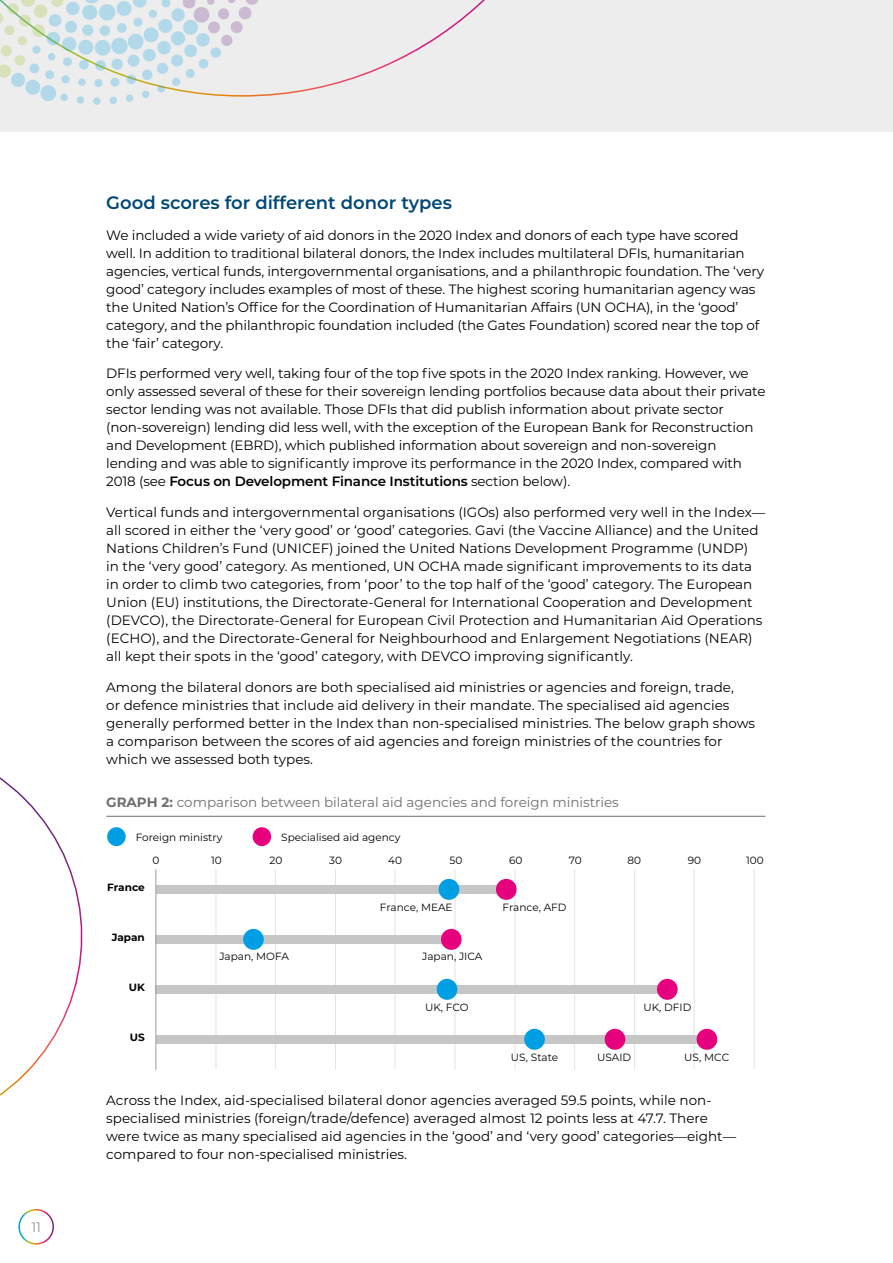
<style>
.page{position:relative;width:893px;height:1263px;background:#fff}
.page>*{position:absolute;margin:0;border:0;box-sizing:border-box;transform-origin:0 0}
.t1{font:600 18px "Montserrat";color:#004876}
.t2{font:13.5px/18px "Montserrat";letter-spacing:-.01em;color:#000}
.t3{font:13.5px "Montserrat";color:#706f6f}
.t4{font:300 13.5px "Montserrat";color:#706f6f}
.t5{font:10.5px "Montserrat";color:#000}
.t6{font:700 10.5px "Montserrat";color:#000}
.s1{font-weight:600}
.s2{font-weight:700}
</style>
<div class="page">
<div style="left:0;top:0;width:893px;height:132px;background:#ededed"></div>
<svg style="left:259px;top:0;width:226px;height:97px"></svg>
<svg style="left:76px;top:96px;width:8px;height:8px"></svg>
<div style="left:93px;top:97px;width:8px;height:8px;background:#b2d9ea;border-radius:50%"></div>
<svg style="left:109px;top:96px;width:8px;height:8px"></svg>
<svg style="left:0;top:0;width:259px;height:101px"></svg>
<div style="left:18px;top:1209px;width:36px;height:35px;border:2px solid #fff;border-radius:50%"></div>
<hr style="left:106px;top:816px;width:659px;height:1px;background:#706f6f">
<hr style="left:216px;top:870px;width:1px;height:199px;background:#e3e3e3">
<hr style="left:275px;top:870px;width:1px;height:199px;background:#e3e3e3">
<hr style="left:335px;top:870px;width:1px;height:199px;background:#e3e3e3">
<hr style="left:395px;top:870px;width:1px;height:199px;background:#e3e3e3">
<hr style="left:455px;top:870px;width:1px;height:199px;background:#e3e3e3">
<hr style="left:515px;top:870px;width:1px;height:199px;background:#e3e3e3">
<hr style="left:574px;top:870px;width:1px;height:199px;background:#e3e3e3">
<hr style="left:634px;top:870px;width:1px;height:199px;background:#e3e3e3">
<hr style="left:694px;top:870px;width:1px;height:199px;background:#e3e3e3">
<hr style="left:754px;top:870px;width:1px;height:199px;background:#e3e3e3">
<div style="left:156px;top:1035px;width:551px;height:8px;background:#c6c6c6"></div>
<div style="left:156px;top:985px;width:511px;height:8px;background:#c6c6c6"></div>
<div style="left:156px;top:935px;width:295px;height:8px;background:#c6c6c6"></div>
<div style="left:156px;top:885px;width:350px;height:9px;background:#c6c6c6"></div>
<div style="left:697px;top:1029px;width:20px;height:21px;background:#e6007d;border-radius:50%"></div>
<div style="left:605px;top:1029px;width:20px;height:21px;background:#e6007d;border-radius:50%"></div>
<div style="left:657px;top:979px;width:21px;height:21px;background:#e6007d;border-radius:50%"></div>
<div style="left:441px;top:929px;width:21px;height:21px;background:#e6007d;border-radius:50%"></div>
<div style="left:496px;top:879px;width:21px;height:21px;background:#e6007d;border-radius:50%"></div>
<div style="left:524px;top:1029px;width:21px;height:21px;background:#009fe3;border-radius:50%"></div>
<div style="left:437px;top:979px;width:20px;height:21px;background:#009fe3;border-radius:50%"></div>
<div style="left:243px;top:929px;width:21px;height:21px;background:#009fe3;border-radius:50%"></div>
<div style="left:439px;top:879px;width:20px;height:21px;background:#009fe3;border-radius:50%"></div>
<div style="left:107px;top:827px;width:19px;height:19px;background:#009fe3;border-radius:50%"></div>
<div style="left:253px;top:827px;width:18px;height:19px;background:#e6007d;border-radius:50%"></div>
<hr style="left:155px;top:870px;width:1px;height:200px;background:#9d9d9c">
<svg style="left:0;top:777px;width:83px;height:319px"></svg>
<p class="t4" style="left:31px;top:1218px;width:11px">11</p>
<h1 class="t1" style="left:106px;top:190px;width:347px">Good scores for different donor types</h1>
<p class="t2" style="left:106px;top:225px;width:659px">We included a wide variety of aid donors in the 2020 Index and donors of each type have scored well. In addition to traditional bilateral donors, the Index includes multilateral DFIs, humanitarian agencies, vertical funds, intergovernmental organisations, and a philanthropic foundation. The ‘very good’ category includes examples of most of these. The highest scoring humanitarian agency was the United Nation’s Office for the Coordination of Humanitarian Affairs (UN OCHA), in the ‘good’ category, and the philanthropic foundation included (the Gates Foundation) scored near the top of the ‘fair’ category.</p>
<p class="t2" style="left:106px;top:364px;width:661px">DFIs performed very well, taking four of the top five spots in the 2020 Index ranking. However, we only assessed several of these for their sovereign lending portfolios because data about their private sector lending was not available. Those DFIs that did publish information about private sector (non-sovereign) lending did less well, with the exception of the European Bank for Reconstruction and Development (EBRD), which published information about sovereign and non-sovereign lending and was able to significantly improve its performance in the 2020 Index, compared with 2018 (see <span class="s1">Focus on Development Finance Institutions</span> section below).</p>
<p class="t2" style="left:106px;top:503px;width:661px">Vertical funds and intergovernmental organisations (IGOs) also performed very well in the Index— all scored in either the ‘very good’ or ‘good’ categories. Gavi (the Vaccine Alliance) and the United Nations Children’s Fund (UNICEF) joined the United Nations Development Programme (UNDP)<br>in the ‘very good’ category. As mentioned, UN OCHA made significant improvements to its data in order to climb two categories, from ‘poor’ to the top half of the ‘good’ category. The European Union (EU) institutions, the Directorate-General for International Cooperation and Development (DEVCO), the Directorate-General for European Civil Protection and Humanitarian Aid Operations (ECHO), and the Directorate-General for Neighbourhood and Enlargement Negotiations (NEAR) all kept their spots in the ‘good’ category, with DEVCO improving significantly.</p>
<p class="t2" style="left:106px;top:677px;width:650px">Among the bilateral donors are both specialised aid ministries or agencies and foreign, trade,<br>or defence ministries that include aid delivery in their mandate. The specialised aid agencies generally performed better in the Index than non-specialised ministries. The below graph shows a comparison between the scores of aid agencies and foreign ministries of the countries for which we assessed both types.</p>
<p class="t3" style="left:106px;top:793px;width:514px"><span class="s2">GRAPH 2:</span> comparison between bilateral aid agencies and foreign ministries</p>
<p class="t5" style="left:136px;top:830px;width:88px">Foreign ministry</p>
<p class="t5" style="left:281px;top:830px;width:121px">Specialised aid agency</p>
<p class="t6" style="left:107px;top:879px;width:39px">France</p>
<p class="t5" style="left:152px;top:853px;width:8px">0</p>
<p class="t5" style="left:211px;top:853px;width:12px">10</p>
<p class="t5" style="left:269px;top:853px;width:14px">20</p>
<p class="t5" style="left:329px;top:853px;width:14px">30</p>
<p class="t5" style="left:388px;top:853px;width:15px">40</p>
<p class="t5" style="left:450px;top:853px;width:14px">50</p>
<p class="t5" style="left:509px;top:853px;width:15px">60</p>
<p class="t5" style="left:569px;top:853px;width:14px">70</p>
<p class="t5" style="left:627px;top:853px;width:15px">80</p>
<p class="t5" style="left:688px;top:853px;width:15px">90</p>
<p class="t5" style="left:746px;top:853px;width:19px">100</p>
<p class="t5" style="left:380px;top:900px;width:74px">France, MEAE</p>
<p class="t5" style="left:503px;top:900px;width:65px">France, AFD</p>
<p class="t6" style="left:112px;top:929px;width:35px">Japan</p>
<p class="t5" style="left:219px;top:949px;width:71px">Japan, MOFA</p>
<p class="t5" style="left:422px;top:949px;width:62px">Japan, JICA</p>
<p class="t6" style="left:129px;top:979px;width:18px">UK</p>
<p class="t6" style="left:130px;top:1030px;width:16px">US</p>
<p class="t5" style="left:425px;top:999px;width:45px">UK, FCO</p>
<p class="t5" style="left:643px;top:999px;width:49px">UK, DFID</p>
<p class="t5" style="left:511px;top:1050px;width:49px">US, State</p>
<p class="t5" style="left:597px;top:1050px;width:36px">USAID</p>
<p class="t5" style="left:684px;top:1050px;width:46px">US, MCC</p>
<p class="t2" style="left:106px;top:1091px;width:631px">Across the Index, aid-specialised bilateral donor agencies averaged 59.5 points, while non&shy;specialised ministries (foreign/trade/defence) averaged almost 12 points less at 47.7. There were twice as many specialised aid agencies in the ‘good’ and ‘very good’ categories—eight— compared to four non-specialised ministries.</p>
</div>
